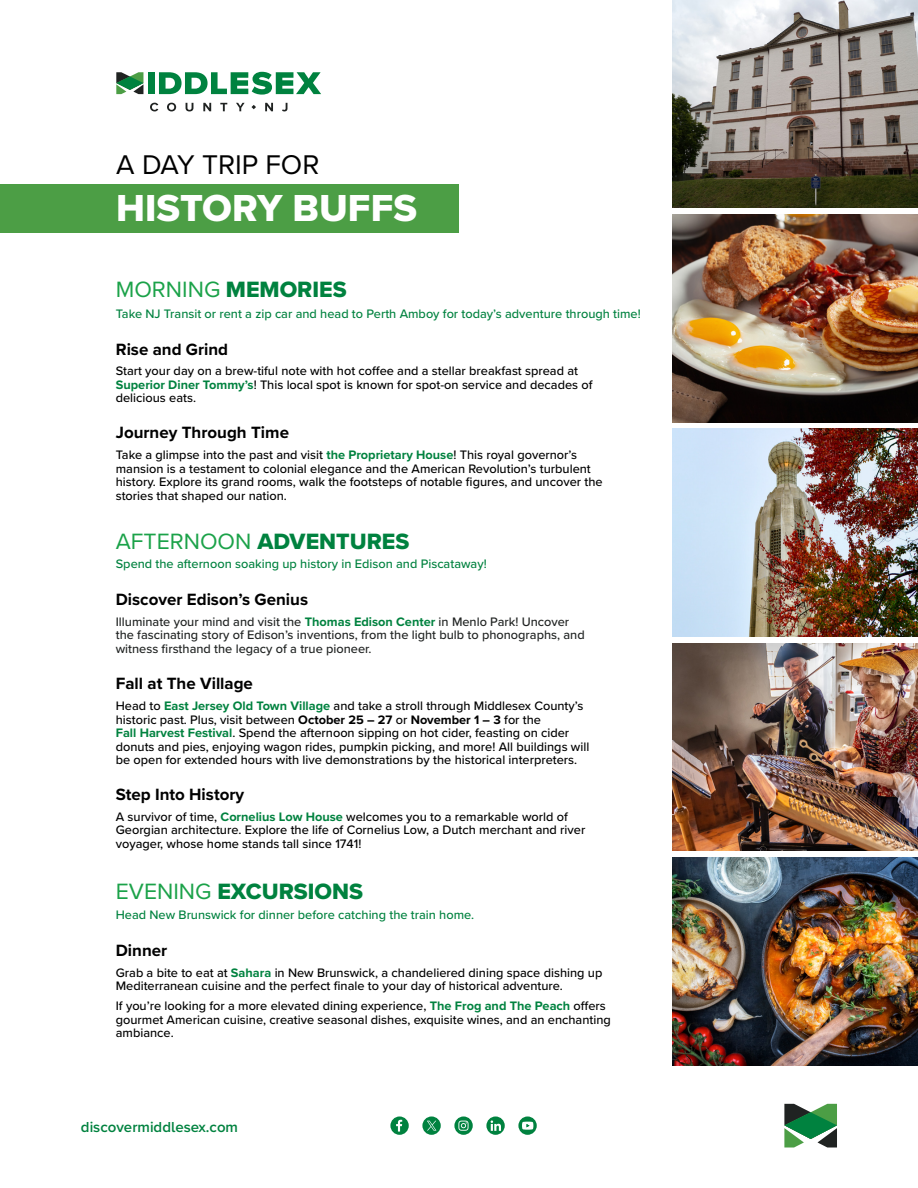
<style>
.page{position:relative;width:918px;height:1188px;background:#fff}
.page>*{position:absolute;margin:0;border:0;box-sizing:border-box;transform-origin:0 0}
.t1{font:39px "Proxima Nova Extrabld";color:#fff}
.t2{font:28.05px "Proxima Nova";color:#000}
.t3{font:22.95px "Proxima Nova Extrabld";color:#00823f}
.t4{font:700 16.95px "Proxima Nova";color:#000}
.t5{font:600 15px "Proxima Nova";color:#00823f}
.t6{font:500 12.75px/13.5px "Proxima Nova";color:#000}
.t7{font:500 12.75px "Proxima Nova";color:#00823f}
.t8{font:500 12.75px/13.5px "Proxima Nova";color:#202322}
.s1{font-family:"Proxima Nova";color:#1ba249}
.s2{font-weight:700;color:#00823f}
.s3{font-weight:700}
</style>
<div class="page">
<svg style="left:784px;top:1104px;width:53px;height:44px"></svg>
<svg style="left:390px;top:1116px;width:19px;height:19px"></svg>
<svg style="left:454px;top:1116px;width:19px;height:19px"></svg>
<svg style="left:486px;top:1116px;width:19px;height:19px"></svg>
<svg style="left:518px;top:1116px;width:19px;height:19px"></svg>
<svg style="left:422px;top:1116px;width:19px;height:19px"></svg>
<svg style="left:427px;top:1121px;width:9px;height:10px"></svg>
<div style="left:0;top:184px;width:459px;height:49px;background:#4c9e45"></div>
<img style="left:672px;top:643px;width:246px;height:208px">
<img style="left:672px;top:214px;width:246px;height:208px">
<img style="left:672px;top:429px;width:246px;height:208px">
<img style="left:672px;top:0;width:246px;height:208px">
<img style="left:672px;top:858px;width:246px;height:208px">
<svg style="left:150px;top:103px;width:8px;height:8px"></svg>
<svg style="left:167px;top:103px;width:9px;height:8px"></svg>
<svg style="left:186px;top:103px;width:7px;height:8px"></svg>
<svg style="left:203px;top:103px;width:8px;height:8px"></svg>
<svg style="left:220px;top:103px;width:7px;height:8px"></svg>
<svg style="left:236px;top:103px;width:9px;height:8px"></svg>
<svg style="left:265px;top:103px;width:8px;height:8px"></svg>
<svg style="left:282px;top:103px;width:5px;height:8px"></svg>
<svg style="left:251px;top:105px;width:5px;height:4px"></svg>
<svg style="left:159px;top:72px;width:162px;height:23px"></svg>
<div style="left:148px;top:72px;width:6px;height:22px;background:#00823f"></div>
<svg style="left:116px;top:72px;width:27px;height:22px"></svg>
<h2 class="t2" style="left:116px;top:144px;width:205px">A DAY TRIP FOR</h2>
<h1 class="t1" style="left:116px;top:179px;width:302px">HISTORY BUFFS</h1>
<h3 class="t3" style="left:116px;top:272px;width:232px"><span class="s1">MORNING</span> MEMORIES</h3>
<p class="t7" style="left:116px;top:304px;width:526px">Take NJ Transit or rent a zip car and head to Perth Amboy for today’s adventure through time!</p>
<h3 class="t4" style="left:116px;top:336px;width:114px">Rise and Grind</h3>
<p class="t6" style="left:116px;top:364px;width:478px">Start your day on a brew-tiful note with hot coffee and a stellar breakfast spread at<br><span class="s2">Superior Diner Tommy’s</span>! This local spot is known for spot-on service and decades of delicious eats.</p>
<h3 class="t4" style="left:116px;top:420px;width:175px">Journey Through Time</h3>
<p class="t6" style="left:116px;top:448px;width:488px">Take a glimpse into the past and visit <span class="s2">the Proprietary House</span>! This royal governor’s mansion is a testament to colonial elegance and the American Revolution’s turbulent history. Explore its grand rooms, walk the footsteps of notable figures, and uncover the stories that shaped our nation.</p>
<h3 class="t3" style="left:116px;top:524px;width:295px"><span class="s1">AFTERNOON</span> ADVENTURES</h3>
<p class="t7" style="left:116px;top:554px;width:372px">Spend the afternoon soaking up history in Edison and Piscataway!</p>
<h3 class="t4" style="left:116px;top:587px;width:194px">Discover Edison’s Genius</h3>
<p class="t8" style="left:116px;top:614px;width:470px">Illuminate your mind and visit the <span class="s2">Thomas Edison Center</span> in Menlo Park! Uncover the fascinating story of Edison’s inventions, from the light bulb to phonographs, and witness firsthand the legacy of a true pioneer.</p>
<h3 class="t4" style="left:116px;top:671px;width:139px">Fall at The Village</h3>
<p class="t6" style="left:116px;top:699px;width:475px">Head to <span class="s2">East Jersey Old Town Village</span> and take a stroll through Middlesex County’s historic past. Plus, visit between <span class="s3">October 25 – 27</span> or <span class="s3">November 1 – 3</span> for the<br><span class="s2">Fall Harvest Festival</span>. Spend the afternoon sipping on hot cider, feasting on cider donuts and pies, enjoying wagon rides, pumpkin picking, and more! All buildings will be open for extended hours with live demonstrations by the historical interpreters.</p>
<h3 class="t4" style="left:116px;top:782px;width:130px">Step Into History</h3>
<p class="t6" style="left:116px;top:809px;width:471px">A survivor of time, <span class="s2">Cornelius Low House</span> welcomes you to a remarkable world of<br>Georgian architecture. Explore the life of Cornelius Low, a Dutch merchant and river voyager, whose home stands tall since 1741!</p>
<h3 class="t3" style="left:116px;top:875px;width:249px"><span class="s1">EVENING</span> EXCURSIONS</h3>
<p class="t7" style="left:116px;top:906px;width:360px">Head New Brunswick for dinner before catching the train home.</p>
<h3 class="t4" style="left:116px;top:938px;width:53px">Dinner</h3>
<p class="t6" style="left:116px;top:965px;width:488px">Grab a bite to eat at <span class="s2">Sahara</span> in New Brunswick, a chandeliered dining space dishing up<br>Mediterranean cuisine and the perfect finale to your day of historical adventure.</p>
<p class="t6" style="left:116px;top:999px;width:497px">If you’re looking for a more elevated dining experience, <span class="s2">The Frog and The Peach</span> offers gourmet American cuisine, creative seasonal dishes, exquisite wines, and an enchanting ambiance.</p>
<p class="t5" style="left:81px;top:1115px;width:159px">discovermiddlesex.com</p>
</div>
